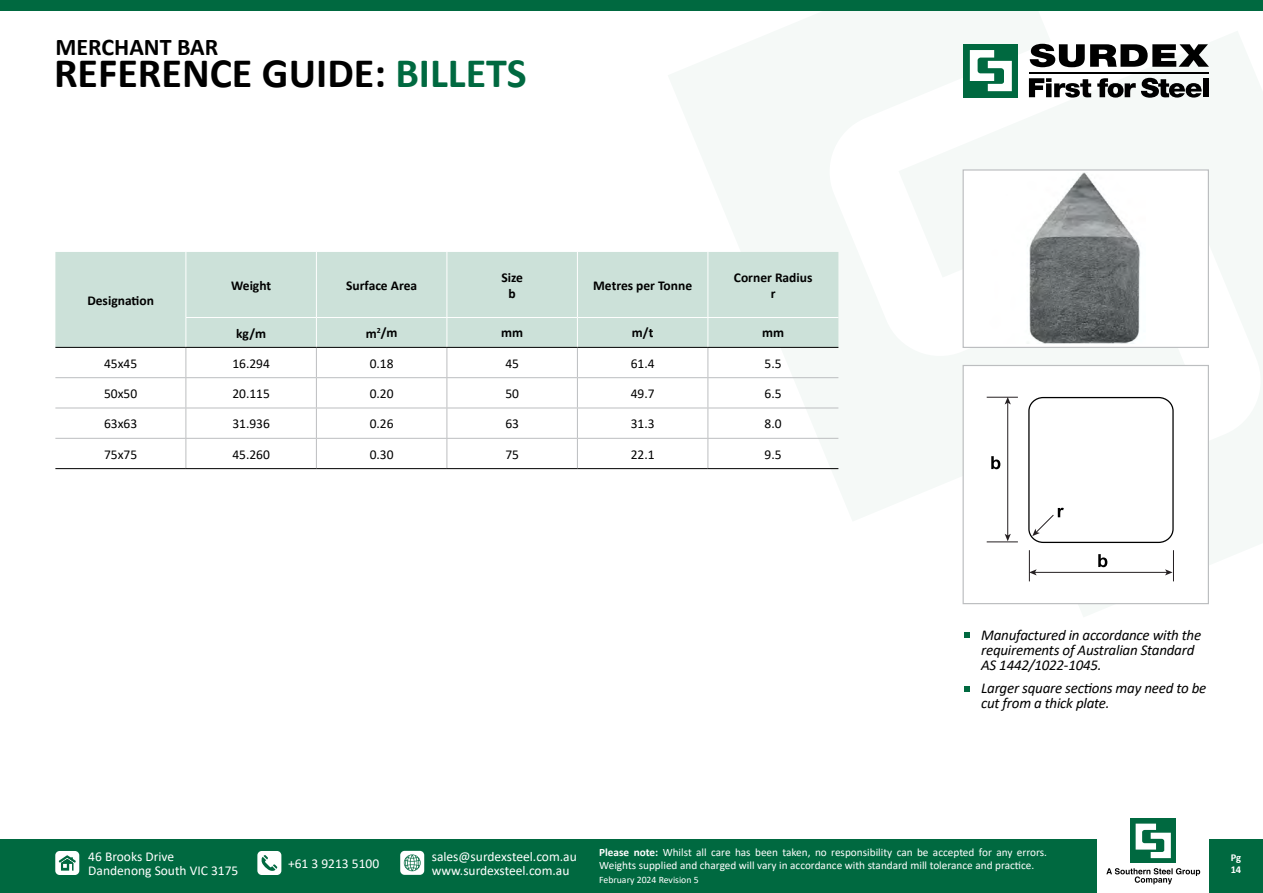
<style>
.page{position:relative;width:1263px;height:893px;background:#fff}
.page>*{position:absolute;margin:0;border:0;box-sizing:border-box;transform-origin:0 0}
.t1{font:700 42px "Calibri";color:#000}
.t2{font:700 24px "Calibri";color:#000}
.t3{font:italic 15px/15px "Calibri";letter-spacing:-.015em;color:#000}
.t4{font:13.5px "Calibri";color:#000}
.t5{font:13.5px/13.5px "Calibri";color:#fff}
.t6{font:700 13.5px/16.2px "Calibri";color:#000;text-align:center}
.t7{font:11.25px "Calibri";color:#fff}
.t8{font:700 10.5px/12.8px "Calibri";color:#fff}
.t9{font:9.75px "Calibri";color:#fff}
.s1{color:#006940}
.s2{font-weight:700}
</style>
<div class="page">
<svg style="left:962px;top:43px;width:247px;height:562px;fill:#f5f9f7"></svg>
<div style="left:964px;top:44px;width:54px;height:53px;background:#006940"></div>
<svg style="left:970px;top:50px;width:42px;height:41px"></svg>
<svg style="left:1030px;top:44px;width:179px;height:23px"></svg>
<svg style="left:1029px;top:78px;width:62px;height:20px"></svg>
<svg style="left:1097px;top:78px;width:104px;height:20px"></svg>
<div style="left:1203px;top:78px;width:5px;height:19px;background:#000"></div>
<hr style="left:1029px;top:72px;width:179px;height:2px;background:#000">
<div style="left:0;top:839px;width:1263px;height:54px;background:#006940"></div>
<div style="left:1097px;top:811px;width:112px;height:82px;background:#fff"></div>
<div style="left:0;top:0;width:1263px;height:11px;background:#006940"></div>
<div style="left:257px;top:851px;width:24px;height:24px;background:#fff;border-radius:4px"></div>
<svg style="left:261px;top:855px;width:16px;height:16px"></svg>
<div style="left:55px;top:851px;width:24px;height:24px;background:#fff;border-radius:4px"></div>
<svg style="left:59px;top:855px;width:17px;height:16px"></svg>
<div style="left:400px;top:851px;width:24px;height:24px;background:#fff;border-radius:4px"></div>
<svg style="left:404px;top:854px;width:17px;height:17px"></svg>
<div style="left:1131px;top:819px;width:45px;height:44px;background:#006940"></div>
<svg style="left:1135px;top:824px;width:36px;height:34px"></svg>
<svg style="left:1106px;top:868px;width:94px;height:16px"></svg>
<div style="left:55px;top:252px;width:783px;height:95px;background:#cce1d9"></div>
<hr style="left:55px;top:377px;width:131px;height:1px;background:#bcbec0">
<hr style="left:186px;top:377px;width:130px;height:1px;background:#bcbec0">
<hr style="left:186px;top:378px;width:1px;height:30px;background:#bcbec0">
<hr style="left:316px;top:377px;width:131px;height:1px;background:#bcbec0">
<hr style="left:316px;top:378px;width:1px;height:30px;background:#bcbec0">
<hr style="left:447px;top:377px;width:130px;height:1px;background:#bcbec0">
<hr style="left:446px;top:378px;width:1px;height:30px;background:#bcbec0">
<hr style="left:577px;top:377px;width:131px;height:1px;background:#bcbec0">
<hr style="left:577px;top:378px;width:1px;height:30px;background:#bcbec0">
<hr style="left:55px;top:408px;width:131px;height:1px;background:#bcbec0">
<hr style="left:186px;top:408px;width:130px;height:1px;background:#bcbec0">
<hr style="left:186px;top:408px;width:1px;height:30px;background:#bcbec0">
<hr style="left:316px;top:408px;width:131px;height:1px;background:#bcbec0">
<hr style="left:316px;top:408px;width:1px;height:30px;background:#bcbec0">
<hr style="left:447px;top:408px;width:130px;height:1px;background:#bcbec0">
<hr style="left:446px;top:408px;width:1px;height:30px;background:#bcbec0">
<hr style="left:577px;top:408px;width:131px;height:1px;background:#bcbec0">
<hr style="left:577px;top:408px;width:1px;height:30px;background:#bcbec0">
<hr style="left:55px;top:438px;width:131px;height:1px;background:#bcbec0">
<hr style="left:186px;top:438px;width:130px;height:1px;background:#bcbec0">
<svg style="left:186px;top:439px;width:1px;height:29px"></svg>
<hr style="left:316px;top:438px;width:131px;height:1px;background:#bcbec0">
<svg style="left:316px;top:439px;width:1px;height:29px"></svg>
<hr style="left:447px;top:438px;width:130px;height:1px;background:#bcbec0">
<svg style="left:446px;top:439px;width:1px;height:29px"></svg>
<hr style="left:577px;top:438px;width:131px;height:1px;background:#bcbec0">
<svg style="left:577px;top:439px;width:1px;height:29px"></svg>
<hr style="left:55px;top:468px;width:131px;height:1px;background:#000">
<hr style="left:186px;top:468px;width:130px;height:1px;background:#000">
<hr style="left:316px;top:468px;width:131px;height:1px;background:#000">
<hr style="left:447px;top:468px;width:130px;height:1px;background:#000">
<hr style="left:577px;top:468px;width:131px;height:1px;background:#000">
<hr style="left:708px;top:377px;width:130px;height:1px;background:#bcbec0">
<hr style="left:707px;top:378px;width:1px;height:30px;background:#bcbec0">
<hr style="left:708px;top:408px;width:130px;height:1px;background:#bcbec0">
<hr style="left:707px;top:408px;width:1px;height:30px;background:#bcbec0">
<hr style="left:708px;top:438px;width:130px;height:1px;background:#bcbec0">
<svg style="left:707px;top:439px;width:1px;height:29px"></svg>
<hr style="left:708px;top:468px;width:130px;height:1px;background:#000">
<hr style="left:186px;top:252px;width:1px;height:65px;background:#fff">
<hr style="left:316px;top:252px;width:1px;height:65px;background:#fff">
<hr style="left:446px;top:252px;width:1px;height:65px;background:#fff">
<hr style="left:577px;top:252px;width:1px;height:65px;background:#fff">
<hr style="left:707px;top:252px;width:1px;height:65px;background:#fff">
<hr style="left:186px;top:317px;width:130px;height:1px;background:#fff">
<svg style="left:186px;top:318px;width:1px;height:59px"></svg>
<hr style="left:316px;top:317px;width:131px;height:1px;background:#fff">
<svg style="left:316px;top:318px;width:1px;height:59px"></svg>
<hr style="left:447px;top:317px;width:130px;height:1px;background:#fff">
<svg style="left:446px;top:318px;width:1px;height:59px"></svg>
<hr style="left:577px;top:317px;width:131px;height:1px;background:#fff">
<svg style="left:577px;top:318px;width:1px;height:59px"></svg>
<hr style="left:708px;top:317px;width:130px;height:1px;background:#fff">
<svg style="left:707px;top:318px;width:1px;height:59px"></svg>
<hr style="left:55px;top:347px;width:131px;height:1px;background:#000">
<hr style="left:186px;top:347px;width:130px;height:1px;background:#000">
<hr style="left:316px;top:347px;width:131px;height:1px;background:#000">
<hr style="left:447px;top:347px;width:130px;height:1px;background:#000">
<hr style="left:577px;top:347px;width:131px;height:1px;background:#000">
<hr style="left:708px;top:347px;width:130px;height:1px;background:#000">
<div style="left:962px;top:365px;width:247px;height:239px;background:#fff;border:1px solid #bcbec0"></div>
<svg style="left:964px;top:632px;width:6px;height:5px"></svg>
<svg style="left:964px;top:686px;width:6px;height:5px"></svg>
<hr style="left:1173px;top:550px;width:1px;height:31px;background:#241f21">
<hr style="left:1029px;top:550px;width:1px;height:31px;background:#241f21">
<hr style="left:1034px;top:572px;width:133px;height:1px;background:#241f21">
<svg style="left:1165px;top:569px;width:7px;height:6px"></svg>
<svg style="left:1029px;top:569px;width:8px;height:6px"></svg>
<hr style="left:987px;top:542px;width:31px;height:1px;background:#241f21">
<hr style="left:987px;top:397px;width:31px;height:1px;background:#241f21">
<hr style="left:1007px;top:402px;width:1px;height:134px;background:#241f21">
<svg style="left:1005px;top:534px;width:6px;height:7px"></svg>
<svg style="left:1005px;top:397px;width:6px;height:7px"></svg>
<div style="left:1028px;top:397px;width:146px;height:146px;border:1px solid #000;border-radius:14px"></div>
<svg style="left:991px;top:456px;width:9px;height:13px"></svg>
<svg style="left:1098px;top:554px;width:9px;height:13px"></svg>
<svg style="left:1032px;top:508px;width:32px;height:28px"></svg>
<div style="left:963px;top:170px;width:245px;height:177px;background:#fff"></div>
<img style="left:1029px;top:172px;width:112px;height:171px">
<div style="left:962px;top:169px;width:247px;height:179px;border:1px solid #bcbec0"></div>
<h2 class="t2" style="left:56px;top:30px;width:164px">MERCHANT BAR</h2>
<h1 class="t1" style="left:54px;top:43px;width:474px">REFERENCE GUIDE: <span class="s1">BILLETS</span></h1>
<p class="t6" style="left:87px;top:292px;width:68px">Designation</p>
<p class="t6" style="left:231px;top:277px;width:42px">Weight</p>
<p class="t6" style="left:346px;top:277px;width:72px">Surface Area</p>
<p class="t6" style="left:501px;top:269px;width:23px">Size b</p>
<p class="t6" style="left:593px;top:277px;width:101px">Metres per Tonne</p>
<p class="t6" style="left:734px;top:269px;width:80px">Corner Radius r</p>
<p class="t6" style="left:236px;top:325px;width:32px">kg/m</p>
<p class="t6" style="left:366px;top:325px;width:33px">m<sup>2</sup>/m</p>
<p class="t6" style="left:501px;top:325px;width:23px">mm</p>
<p class="t6" style="left:632px;top:325px;width:23px">m/t</p>
<p class="t6" style="left:762px;top:325px;width:23px">mm</p>
<p class="t4" style="left:104px;top:354px;width:35px">45x45</p>
<p class="t4" style="left:232px;top:354px;width:39px">16.294</p>
<p class="t4" style="left:370px;top:354px;width:25px">0.18</p>
<p class="t4" style="left:505px;top:354px;width:15px">45</p>
<p class="t4" style="left:631px;top:354px;width:25px">61.4</p>
<p class="t4" style="left:765px;top:354px;width:19px">5.5</p>
<p class="t4" style="left:104px;top:384px;width:35px">50x50</p>
<p class="t4" style="left:232px;top:384px;width:39px">20.115</p>
<p class="t4" style="left:370px;top:384px;width:25px">0.20</p>
<p class="t4" style="left:505px;top:384px;width:15px">50</p>
<p class="t4" style="left:631px;top:384px;width:25px">49.7</p>
<p class="t4" style="left:765px;top:384px;width:19px">6.5</p>
<p class="t4" style="left:104px;top:414px;width:35px">63x63</p>
<p class="t4" style="left:232px;top:414px;width:39px">31.936</p>
<p class="t4" style="left:370px;top:414px;width:25px">0.26</p>
<p class="t4" style="left:505px;top:414px;width:15px">63</p>
<p class="t4" style="left:631px;top:414px;width:25px">31.3</p>
<p class="t4" style="left:765px;top:414px;width:19px">8.0</p>
<p class="t4" style="left:104px;top:445px;width:35px">75x75</p>
<p class="t4" style="left:232px;top:445px;width:39px">45.260</p>
<p class="t4" style="left:370px;top:445px;width:25px">0.30</p>
<p class="t4" style="left:505px;top:445px;width:15px">75</p>
<p class="t4" style="left:631px;top:445px;width:25px">22.1</p>
<p class="t4" style="left:765px;top:445px;width:19px">9.5</p>
<h3 class="t3" style="left:981px;top:626px;width:222px">Manufactured in accordance with the requirements of Australian Standard<br>AS 1442/1022-1045.</h3>
<h3 class="t3" style="left:981px;top:680px;width:227px">Larger square sections may need to be cut from a thick plate.</h3>
<p class="t7" style="left:599px;top:845px;width:449px"><span class="s2">Please note:</span> Whilst all care has been taken, no responsibility can be accepted for any errors.</p>
<p class="t5" style="left:88px;top:850px;width:152px">46 Brooks Drive<br>Dandenong South VIC 3175</p>
<p class="t5" style="left:432px;top:850px;width:147px">sales@surdexsteel.com.au www.surdexsteel.com.au</p>
<p class="t8" style="left:1231px;top:850px;width:12px">Pg<br>14</p>
<p class="t9" style="left:599px;top:873px;width:101px">February 2024 Revision 5</p>
<p class="t5" style="left:288px;top:856px;width:93px">+61 3 9213 5100</p>
<p class="t7" style="left:599px;top:857px;width:437px">Weights supplied and charged will vary in accordance with standard mill tolerance and practice.</p>
</div>
